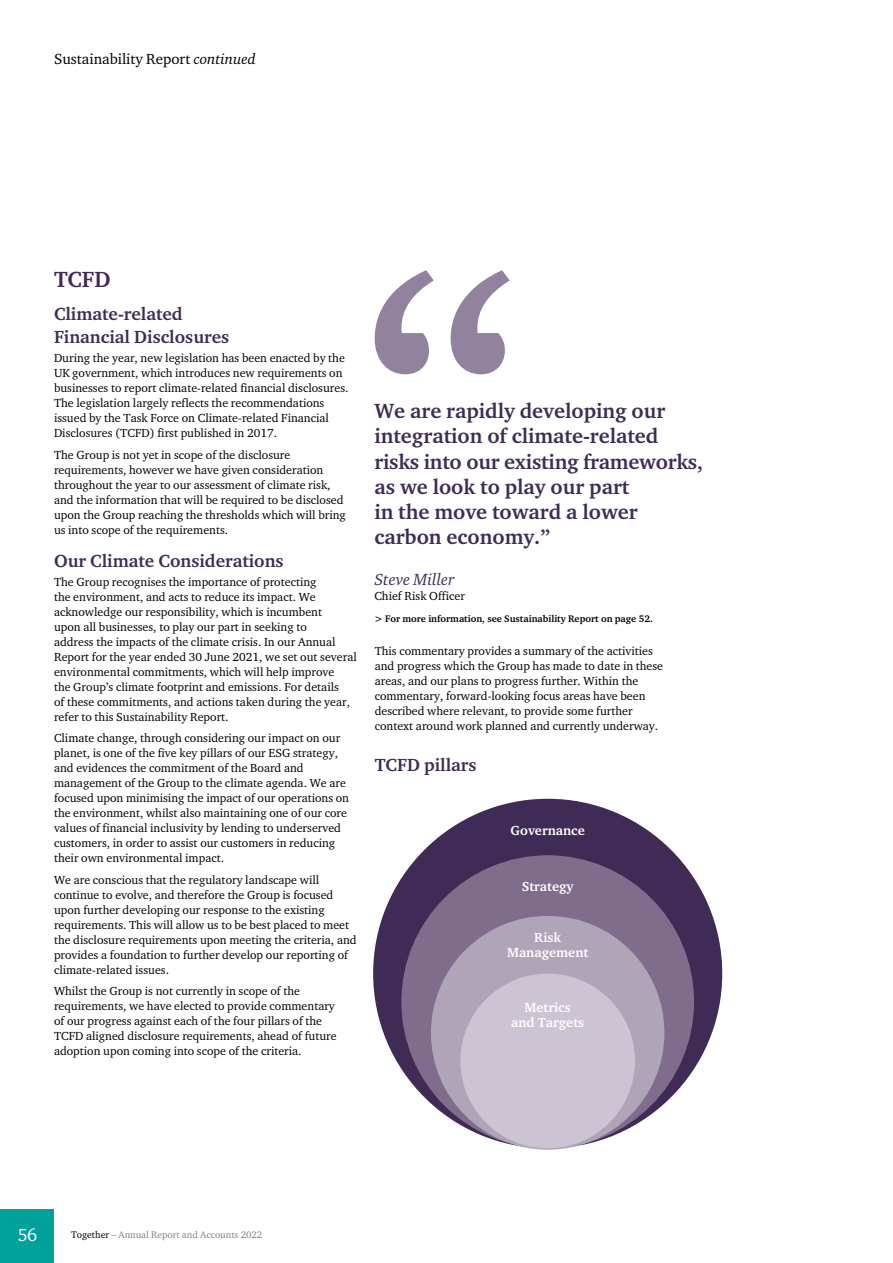
<style>
.page{position:relative;width:893px;height:1263px;background:#fff}
.page>*{position:absolute;margin:0;border:0;box-sizing:border-box;transform-origin:0 0}
.t1{font:700 22.5px "Charter ITC Pro";color:#402b56}
.t2{font:700 21px/25.2px "Charter ITC Pro";color:#402b56}
.t3{font:700 18px/22.5px "Charter ITC Pro";color:#402b56}
.t4{font:18px "Charter ITC Pro";color:#fff}
.t5{font:italic 16.5px "Charter ITC Pro";color:#402b56}
.t6{font:15px "Charter ITC Pro";color:#000}
.t7{font:700 13.5px/15px "Charter ITC Pro";color:#fff;text-align:center}
.t8{font:12px/15px "Charter ITC Pro";color:#000}
.t9{font:700 9.75px "Charter ITC Pro";color:#000}
.t10{font:9.75px "Charter ITC Pro";color:#7d8583}
.s1{font-style:italic}
.s2{color:#000}
</style>
<div class="page">
<svg style="left:375px;top:270px;width:135px;height:104px"></svg>
<div style="left:373px;top:799px;width:349px;height:349px;background:#402b56;border-radius:50%"></div>
<div style="left:401px;top:855px;width:293px;height:293px;background:#806d8c;border-radius:50%"></div>
<div style="left:431px;top:916px;width:233px;height:234px;background:#b0a4b9;border-radius:50%"></div>
<div style="left:460px;top:973px;width:175px;height:175px;background:#ccc4d2;border-radius:50%"></div>
<div style="left:0;top:1209px;width:54px;height:54px;background:#00a19a"></div>
<p class="t6" style="left:54px;top:50px;width:203px">Sustainability Report <span class="s1">continued</span></p>
<h1 class="t1" style="left:54px;top:266px;width:58px">TCFD</h1>
<h3 class="t3" style="left:54px;top:303px;width:177px">Climate-related<br>Financial Disclosures</h3>
<p class="t8" style="left:54px;top:350px;width:296px">During the year, new legislation has been enacted by the UK government, which introduces new requirements on businesses to report climate-related financial disclosures.<br>The legislation largely reflects the recommendations issued by the Task Force on Climate-related Financial Disclosures (TCFD) first published in 2017.</p>
<p class="t8" style="left:54px;top:447px;width:293px">The Group is not yet in scope of the disclosure requirements, however we have given consideration throughout the year to our assessment of climate risk, and the information that will be required to be disclosed upon the Group reaching the thresholds which will bring us into scope of the requirements.</p>
<h3 class="t3" style="left:54px;top:549px;width:231px">Our Climate Considerations</h3>
<p class="t8" style="left:54px;top:574px;width:304px">The Group recognises the importance of protecting<br>the environment, and acts to reduce its impact. We acknowledge our responsibility, which is incumbent<br>upon all businesses, to play our part in seeking to<br>address the impacts of the climate crisis. In our Annual Report for the year ended 30 June 2021, we set out several environmental commitments, which will help improve<br>the Group’s climate footprint and emissions. For details<br>of these commitments, and actions taken during the year, refer to this Sustainability Report.</p>
<p class="t8" style="left:54px;top:730px;width:297px">Climate change, through considering our impact on our planet, is one of the five key pillars of our ESG strategy, and evidences the commitment of the Board and management of the Group to the climate agenda. We are focused upon minimising the impact of our operations on the environment, whilst also maintaining one of our core values of financial inclusivity by lending to underserved customers, in order to assist our customers in reducing their own environmental impact.</p>
<p class="t8" style="left:54px;top:872px;width:304px">We are conscious that the regulatory landscape will continue to evolve, and therefore the Group is focused upon further developing our response to the existing requirements. This will allow us to be best placed to meet the disclosure requirements upon meeting the criteria, and provides a foundation to further develop our reporting of climate-related issues.</p>
<p class="t8" style="left:54px;top:983px;width:284px">Whilst the Group is not currently in scope of the requirements, we have elected to provide commentary of our progress against each of the four pillars of the TCFD aligned disclosure requirements, ahead of future adoption upon coming into scope of the criteria.</p>
<h2 class="t2" style="left:374px;top:398px;width:330px">We are rapidly developing our integration of climate-related risks into our existing frameworks, as we look to play our part<br>in the move toward a lower carbon economy.”</h2>
<h3 class="t5" style="left:374px;top:569px;width:82px">Steve Miller</h3>
<p class="t8" style="left:374px;top:588px;width:92px">Chief Risk Officer</p>
<p class="t9" style="left:374px;top:613px;width:280px">&gt; For more information, see Sustainability Report on page 52.</p>
<p class="t8" style="left:375px;top:643px;width:290px">This commentary provides a summary of the activities and progress which the Group has made to date in these areas, and our plans to progress further. Within the commentary, forward-looking focus areas have been described where relevant, to provide some further context around work planned and currently underway.</p>
<h3 class="t3" style="left:375px;top:753px;width:103px">TCFD pillars</h3>
<p class="t7" style="left:511px;top:823px;width:76px">Governance</p>
<p class="t7" style="left:522px;top:879px;width:53px">Strategy</p>
<p class="t7" style="left:507px;top:930px;width:83px">Risk<br>Management</p>
<p class="t7" style="left:511px;top:1000px;width:75px">Metrics<br>and Targets</p>
<h3 class="t4" style="left:18px;top:1224px;width:21px">56</h3>
<p class="t10" style="left:71px;top:1229px;width:193px"><span class="s2">Together</span> – Annual Report and Accounts 2022</p>
</div>
